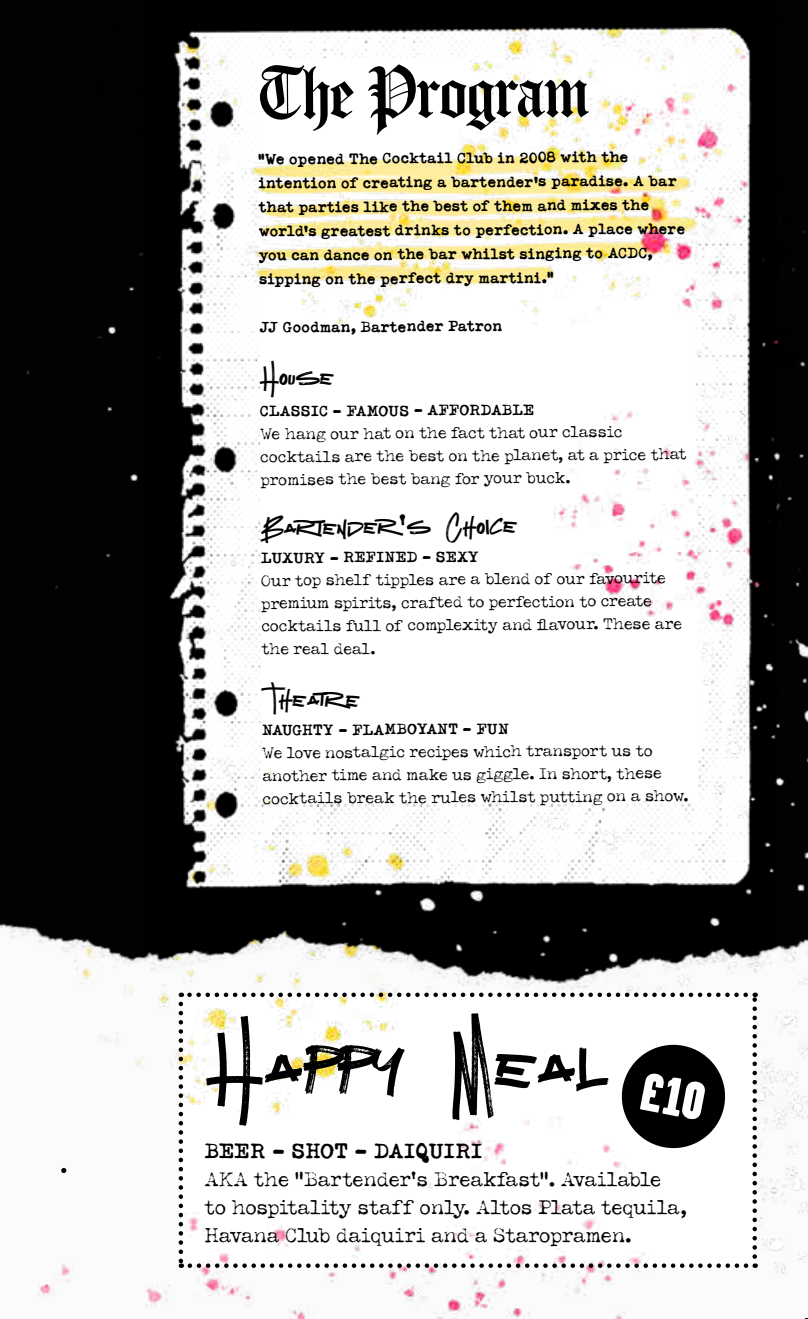
<style>
.page{position:relative;width:808px;height:1319px;background:#fff}
.page>*{position:absolute;margin:0;border:0;box-sizing:border-box;transform-origin:0 0}
.t1{font:90px "Network Free Version";color:#000}
.t2{font:75px "Carol Gothic";letter-spacing:-.02em;color:#000}
.t3{font:30px "Network Free Version";color:#000}
.t4{font:21px/28.2px "Typeka";color:#000}
.t5{font:700 21px "Typeka";color:#000}
.t6{font:16.5px/23.1px "Typeka";letter-spacing:-.005em;color:#000}
.t7{font:700 15px/24px "Typeka";letter-spacing:-.01em;color:#000}
.s1{font-family:"Typeka Mix"}
</style>
<div class="page">
<img style="left:2px;top:0;width:806px;height:1318px">
<svg style="left:610px;top:1032px;width:127px;height:122px"></svg>
<h2 class="t2" style="left:258px;top:46px;width:334px">The Program</h2>
<p class="t7" style="left:258px;top:145px;width:428px">“We opened The Cocktail Club in 2008 with the intention of creating a bartender’s paradise. A bar that parties like the best of them and mixes the world’s greatest drinks to perfection. A place where you can dance on the bar whilst singing to ACDC, sipping on the perfect dry martini.”</p>
<p class="t7" style="left:259px;top:314px;width:245px">JJ Goodman, Bartender Patron</p>
<h3 class="t3" style="left:260px;top:358px;width:76px">House</h3>
<p class="t7" style="left:260px;top:398px;width:276px">CLASSIC – FAMOUS – AFFORDABLE</p>
<p class="t6" style="left:260px;top:421px;width:428px">We hang our hat on the fact that our classic cocktails are the best on the planet, at a price that promises the best bang for your buck.</p>
<h3 class="t3" style="left:261px;top:507px;width:258px">Bartender<span class="s1">’</span>s Choice</h3>
<p class="t7" style="left:261px;top:544px;width:219px">LUXURY – REFINED – SEXY</p>
<p class="t6" style="left:261px;top:567px;width:423px">Our top shelf tipples are a blend of our favourite premium spirits, crafted to perfection to create cocktails full of complexity and flavour. These are the real deal.</p>
<h3 class="t3" style="left:262px;top:680px;width:100px">Theatre</h3>
<p class="t7" style="left:262px;top:716px;width:249px">NAUGHTY – FLAMBOYANT – FUN</p>
<p class="t6" style="left:262px;top:740px;width:428px">We love nostalgic recipes which transport us to another time and make us giggle. In short, these cocktails break the rules whilst putting on a show.</p>
<h1 class="t1" style="left:206px;top:1007px;width:403px">Happy Meal</h1>
<p class="t5" style="left:204px;top:1136px;width:280px">BEER - SHOT - DAIQUIRI</p>
<p class="t4" style="left:204px;top:1164px;width:484px">AKA the “Bartender’s Breakfast”. Available to hospitality staff only. Altos Plata tequila,<br>Havana Club daiquiri and a Staropramen.</p>
</div>
